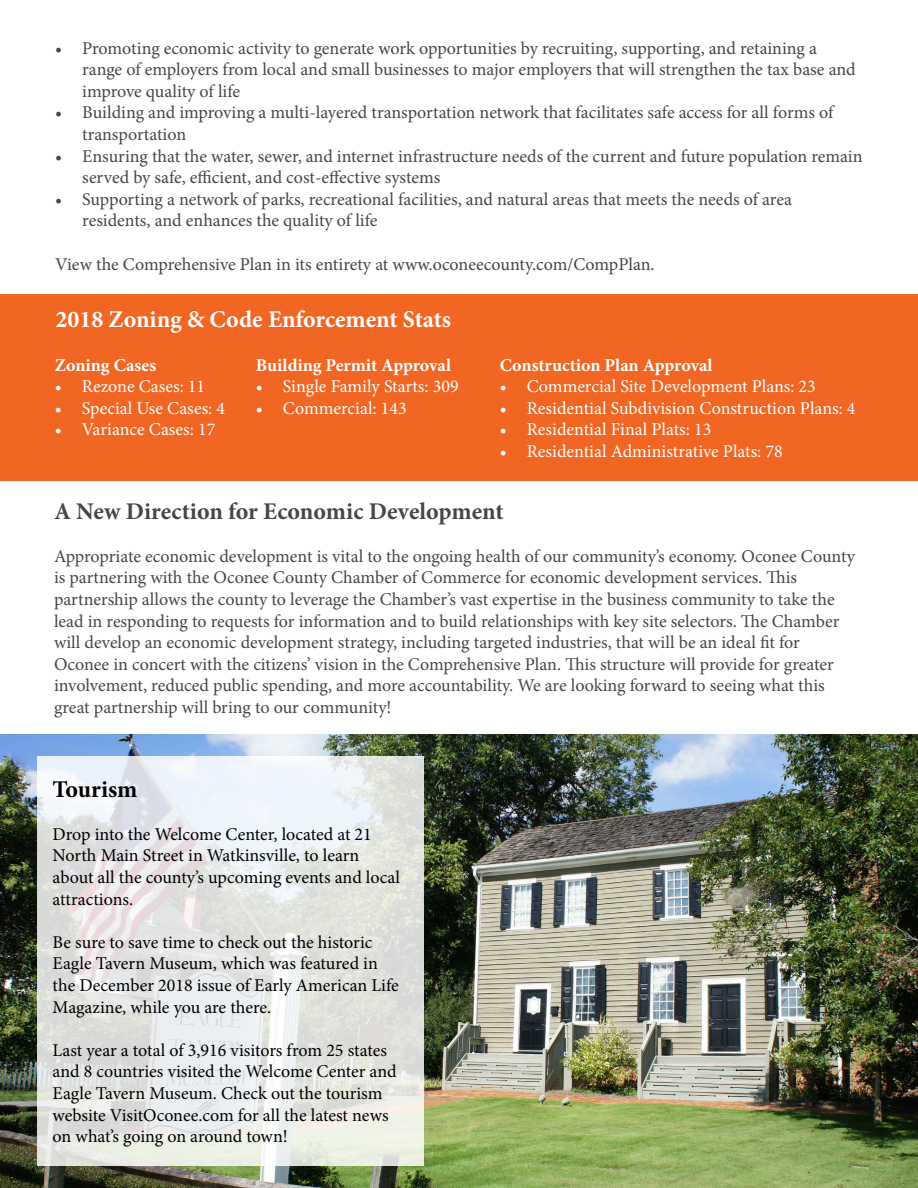
<style>
.page{position:relative;width:918px;height:1188px;background:#fff}
.page>*{position:absolute;margin:0;border:0;box-sizing:border-box;transform-origin:0 0}
.t1{font:700 24px "Minion Pro";color:#454647}
.t2{font:700 24px "Minion Pro";color:#fff}
.t3{font:700 24px "Minion Pro";color:#000}
.t4{font:18px/21.6px "Minion Pro";color:#454647}
.t5{font:18px/21.6px "Minion Pro";letter-spacing:-.005em;color:#000}
.t6{font:18px "Minion Pro";color:#fff}
.t7{font:700 18px "Minion Pro";color:#fff}
</style>
<div class="page">
<div style="left:0;top:295px;width:918px;height:186px;background:#f26624"></div>
<img style="left:0;top:734px;width:918px;height:454px">
<svg style="left:37px;top:757px;width:386px;height:409px;background:#e6e8e6"></svg>
<p class="t4" style="left:82px;top:37px;width:775px;text-indent:-27px">• Promoting economic activity to generate work opportunities by recruiting, supporting, and retaining a range of employers from local and small businesses to major employers that will strengthen the tax base and improve quality of life</p>
<p class="t4" style="left:82px;top:102px;width:753px;text-indent:-27px">• Building and improving a multi-layered transportation network that facilitates safe access for all forms of transportation</p>
<p class="t4" style="left:82px;top:145px;width:782px;text-indent:-27px">• Ensuring that the water, sewer, and internet infrastructure needs of the current and future population remain served by safe, efficient, and cost-effective systems</p>
<p class="t4" style="left:82px;top:188px;width:711px;text-indent:-27px">• Supporting a network of parks, recreational facilities, and natural areas that meets the needs of area residents, and enhances the quality of life</p>
<p class="t4" style="left:55px;top:253px;width:601px">View the Comprehensive Plan in its entirety at www.oconeecounty.com/CompPlan.</p>
<p class="t2" style="left:55px;top:303px;width:397px">2018 Zoning &amp; Code Enforcement Stats</p>
<p class="t7" style="left:256px;top:352px;width:197px">Building Permit Approval</p>
<p class="t6" style="left:256px;top:374px;width:204px">• Single Family Starts: 309</p>
<p class="t6" style="left:256px;top:396px;width:152px">• Commercial: 143</p>
<p class="t7" style="left:55px;top:352px;width:103px">Zoning Cases</p>
<p class="t6" style="left:55px;top:374px;width:152px">• Rezone Cases: 11</p>
<p class="t6" style="left:55px;top:396px;width:172px">• Special Use Cases: 4</p>
<p class="t6" style="left:55px;top:418px;width:162px">• Variance Cases: 17</p>
<p class="t7" style="left:500px;top:352px;width:214px">Construction Plan Approval</p>
<p class="t6" style="left:500px;top:374px;width:318px">• Commercial Site Development Plans: 23</p>
<p class="t6" style="left:500px;top:396px;width:357px">• Residential Subdivision Construction Plans: 4</p>
<p class="t6" style="left:500px;top:418px;width:213px">• Residential Final Plats: 13</p>
<p class="t6" style="left:500px;top:439px;width:285px">• Residential Administrative Plats: 78</p>
<p class="t1" style="left:54px;top:494px;width:451px">A New Direction for Economic Development</p>
<p class="t4" style="left:54px;top:545px;width:802px">Appropriate economic development is vital to the ongoing health of our community’s economy. Oconee County is partnering with the Oconee County Chamber of Commerce for economic development services. This partnership allows the county to leverage the Chamber’s vast expertise in the business community to take the lead in responding to requests for information and to build relationships with key site selectors. The Chamber will develop an economic development strategy, including targeted industries, that will be an ideal fit for Oconee in concert with the citizens’ vision in the Comprehensive Plan. This structure will provide for greater involvement, reduced public spending, and more accountability. We are looking forward to seeing what this great partnership will bring to our community!</p>
<p class="t3" style="left:53px;top:772px;width:86px">Tourism</p>
<p class="t5" style="left:53px;top:823px;width:349px">Drop into the Welcome Center, located at 21<br>North Main Street in Watkinsville, to learn about all the county’s upcoming events and local attractions.</p>
<p class="t5" style="left:53px;top:931px;width:348px">Be sure to save time to check out the historic Eagle Tavern Museum, which was featured in the December 2018 issue of Early American Life Magazine, while you are there.</p>
<p class="t5" style="left:53px;top:1039px;width:346px">Last year a total of 3,916 visitors from 25 states and 8 countries visited the Welcome Center and Eagle Tavern Museum. Check out the tourism website VisitOconee.com for all the latest news on what’s going on around town!</p>
</div>
